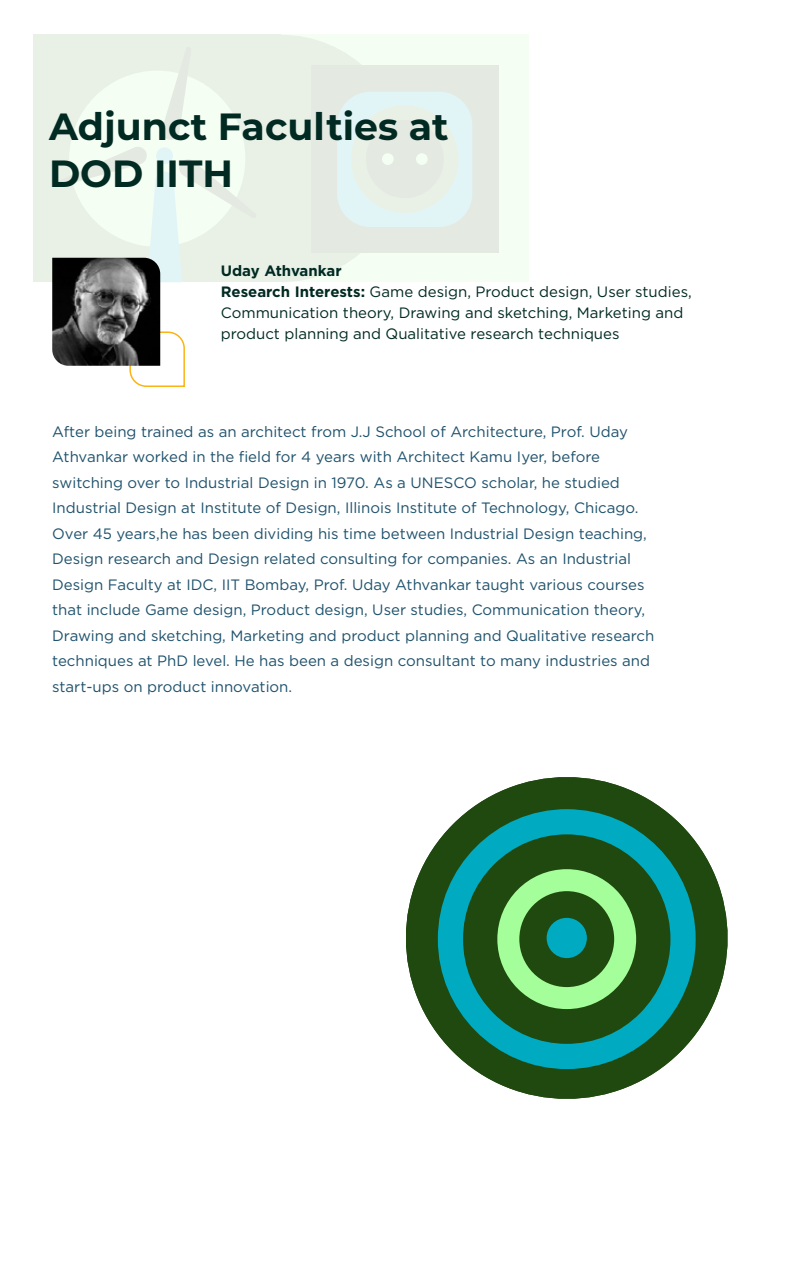
<style>
.page{position:relative;width:785px;height:1263px;background:#fff}
.page>*{position:absolute;margin:0;border:0;box-sizing:border-box;transform-origin:0 0}
.t1{font:700 37.8px/46.5px "Montserrat";color:#002a22}
.t2{font:15px/25.5px "Gotham";color:#1f526c}
.t3{font:15px/21px "Gotham";color:#002a22}
.s1{font-weight:700}
</style>
<div class="page">
<div style="left:281px;top:35px;width:247px;height:247px;background:#f4fef3"></div>
<div style="left:34px;top:35px;width:247px;height:247px;background:#e9f1e7"></div>
<svg style="left:55px;top:71px;width:190px;height:211px"></svg>
<svg style="left:281px;top:35px;width:80px;height:247px"></svg>
<div style="left:311px;top:65px;width:188px;height:188px;background:#e4e9e2"></div>
<div style="left:337px;top:92px;width:135px;height:135px;background:#e1f5f7;border-radius:33px"></div>
<div style="left:351px;top:105px;width:108px;height:108px;background:#e9f1e7;border-radius:50%"></div>
<div style="left:366px;top:120px;width:78px;height:78px;background:#e4e9e2;border-radius:50%"></div>
<div style="left:416px;top:153px;width:12px;height:12px;background:#f4fef3;border-radius:50%"></div>
<div style="left:382px;top:153px;width:12px;height:12px;background:#f4fef3;border-radius:50%"></div>
<svg style="left:129px;top:331px;width:56px;height:56px"></svg>
<img style="left:52px;top:258px;width:108px;height:108px">
<svg style="left:406px;top:777px;width:322px;height:322px"></svg>
<svg style="left:438px;top:809px;width:258px;height:260px;background:#1c765d"></svg>
<svg style="left:497px;top:869px;width:139px;height:140px;background:#5a994c"></svg>
<div style="left:547px;top:918px;width:40px;height:40px;background:#00aac1;border-radius:50%"></div>
<h1 class="t1" style="left:49px;top:102px;width:401px">Adjunct Faculties at<br>DOD IITH</h1>
<p class="t3" style="left:221px;top:260px;width:472px"><span class="s1">Uday Athvankar<br>Research Interests:</span> Game design, Product design, User studies, Communication theory, Drawing and sketching, Marketing and product planning and Qualitative research techniques</p>
<p class="t2" style="left:52px;top:418px;width:604px">After being trained as an architect from J.J School of Architecture, Prof. Uday Athvankar worked in the field for 4 years with Architect Kamu Iyer, before switching over to Industrial Design in 1970. As a UNESCO scholar, he studied Industrial Design at Institute of Design, Illinois Institute of Technology, Chicago.<br>Over 45 years,he has been dividing his time between Industrial Design teaching, Design research and Design related consulting for companies. As an Industrial Design Faculty at IDC, IIT Bombay, Prof. Uday Athvankar taught various courses that include Game design, Product design, User studies, Communication theory, Drawing and sketching, Marketing and product planning and Qualitative research techniques at PhD level. He has been a design consultant to many industries and start-ups on product innovation.</p>
</div>
